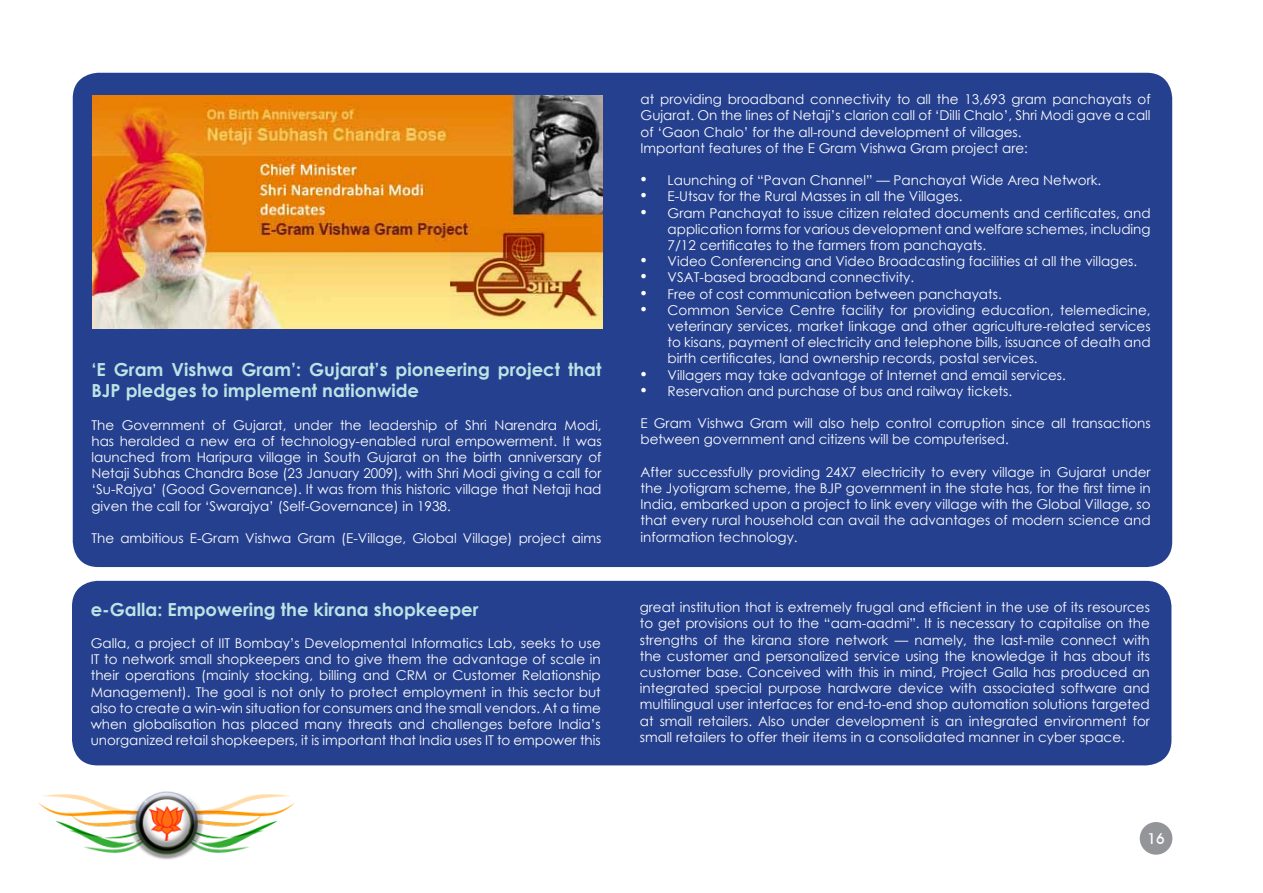
<style>
.page{position:relative;width:1263px;height:893px;background:#fff}
.page>*{position:absolute;margin:0;border:0;box-sizing:border-box;transform-origin:0 0}
.t1{font:700 18px/21.6px "Century Gothic";color:#bce4e5}
.t2{font:500 15px "Avant Garde IT Cby BT";color:#fff}
.t3{font:13.5px/16.2px "Century Gothic";color:#fff;text-align:justify}
.s1{font-family:"Times New Roman";font-size:18px}
</style>
<div class="page">
<img style="left:39px;top:791px;width:256px;height:69px">
<div style="left:1140px;top:822px;width:32px;height:33px;background:#939598;border-radius:50%"></div>
<div style="left:73px;top:73px;width:1099px;height:494px;background:#25408f;border-radius:26px"></div>
<img style="left:93px;top:95px;width:510px;height:234px">
<div style="left:72px;top:581px;width:1099px;height:184px;background:#25408f;border-radius:26px"></div>
<h1 class="t1" style="left:92px;top:357px;width:512px">‘E Gram Vishwa Gram’: Gujarat’s pioneering project that<br>BJP pledges to implement nationwide</h1>
<p class="t3" style="left:92px;top:416px;width:512px">The Government of Gujarat, under the leadership of Shri Narendra Modi, has heralded a new era of technology-enabled rural empowerment. It was launched from Haripura village in South Gujarat on the birth anniversary of Netaji Subhas Chandra Bose (23 January 2009), with Shri Modi giving a call for ‘Su-Rajya’ (Good Governance). It was from this historic village that Netaji had given the call for ‘Swarajya’ (Self-Governance) in 1938.</p>
<p class="t3" style="left:92px;top:530px;width:511px">The ambitious E-Gram Vishwa Gram (E-Village, Global Village) project aims</p>
<h1 class="t1" style="left:91px;top:597px;width:389px">e-Galla: Empowering the kirana shopkeeper</h1>
<p class="t3" style="left:91px;top:635px;width:511px">Galla, a project of IIT Bombay’s Developmental Informatics Lab, seeks to use IT to network small shopkeepers and to give them the advantage of scale in their operations (mainly stocking, billing and CRM or Customer Relationship Management). The goal is not only to protect employment in this sector but also to create a win-win situation for consumers and the small vendors. At a time when globalisation has placed many threats and challenges before India’s unorganized retail shopkeepers, it is important that India uses IT to empower this</p>
<p class="t3" style="left:641px;top:91px;width:512px;text-align:left">at providing broadband connectivity to all the 13,693 gram panchayats of Gujarat. On the lines of Netaji’s clarion call of ‘Dilli Chalo’, Shri Modi gave a call of ‘Gaon Chalo’ for the all-round development of villages.<br>Important features of the E Gram Vishwa Gram project are:</p>
<p class="t3" style="left:640px;top:172px;width:462px"><span class="s1">•</span> Launching of “Pavan Channel” — Panchayat Wide Area Network.</p>
<p class="t3" style="left:640px;top:188px;width:324px"><span class="s1">•</span> E-Utsav for the Rural Masses in all the Villages.</p>
<p class="t3" style="left:668px;top:204px;width:485px;text-indent:-27px"><span class="s1">•</span> Gram Panchayat to issue citizen related documents and certificates, and application forms for various development and welfare schemes, including 7/12 certificates to the farmers from panchayats.</p>
<p class="t3" style="left:640px;top:253px;width:498px"><span class="s1">•</span> Video Conferencing and Video Broadcasting facilities at all the villages.</p>
<p class="t3" style="left:640px;top:269px;width:275px"><span class="s1">•</span> VSAT-based broadband connectivity.</p>
<p class="t3" style="left:640px;top:285px;width:363px"><span class="s1">•</span> Free of cost communication between panchayats.</p>
<p class="t3" style="left:668px;top:302px;width:485px;text-indent:-27px"><span class="s1">•</span> Common Service Centre facility for providing education, telemedicine, veterinary services, market linkage and other agriculture-related services to kisans, payment of electricity and telephone bills, issuance of death and birth certificates, land ownership records, postal services.</p>
<p class="t3" style="left:640px;top:366px;width:427px"><span class="s1">•</span> Villagers may take advantage of Internet and email services.</p>
<p class="t3" style="left:640px;top:383px;width:373px"><span class="s1">•</span> Reservation and purchase of bus and railway tickets.</p>
<p class="t3" style="left:640px;top:415px;width:512px">E Gram Vishwa Gram will also help control corruption since all transactions between government and citizens will be computerised.</p>
<p class="t3" style="left:640px;top:464px;width:512px">After successfully providing 24X7 electricity to every village in Gujarat under the Jyotigram scheme, the BJP government in the state has, for the first time in India, embarked upon a project to link every village with the Global Village, so that every rural household can avail the advantages of modern science and information technology.</p>
<p class="t3" style="left:640px;top:599px;width:512px">great institution that is extremely frugal and efficient in the use of its resources to get provisions out to the “aam-aadmi”. It is necessary to capitalise on the strengths of the kirana store network — namely, the last-mile connect with the customer and personalized service using the knowledge it has about its customer base. Conceived with this in mind, Project Galla has produced an integrated special purpose hardware device with associated software and multilingual user interfaces for end-to-end shop automation solutions targeted at small retailers. Also under development is an integrated environment for small retailers to offer their items in a consolidated manner in cyber space.</p>
<p class="t2" style="left:1147px;top:829px;width:19px">16</p>
</div>
